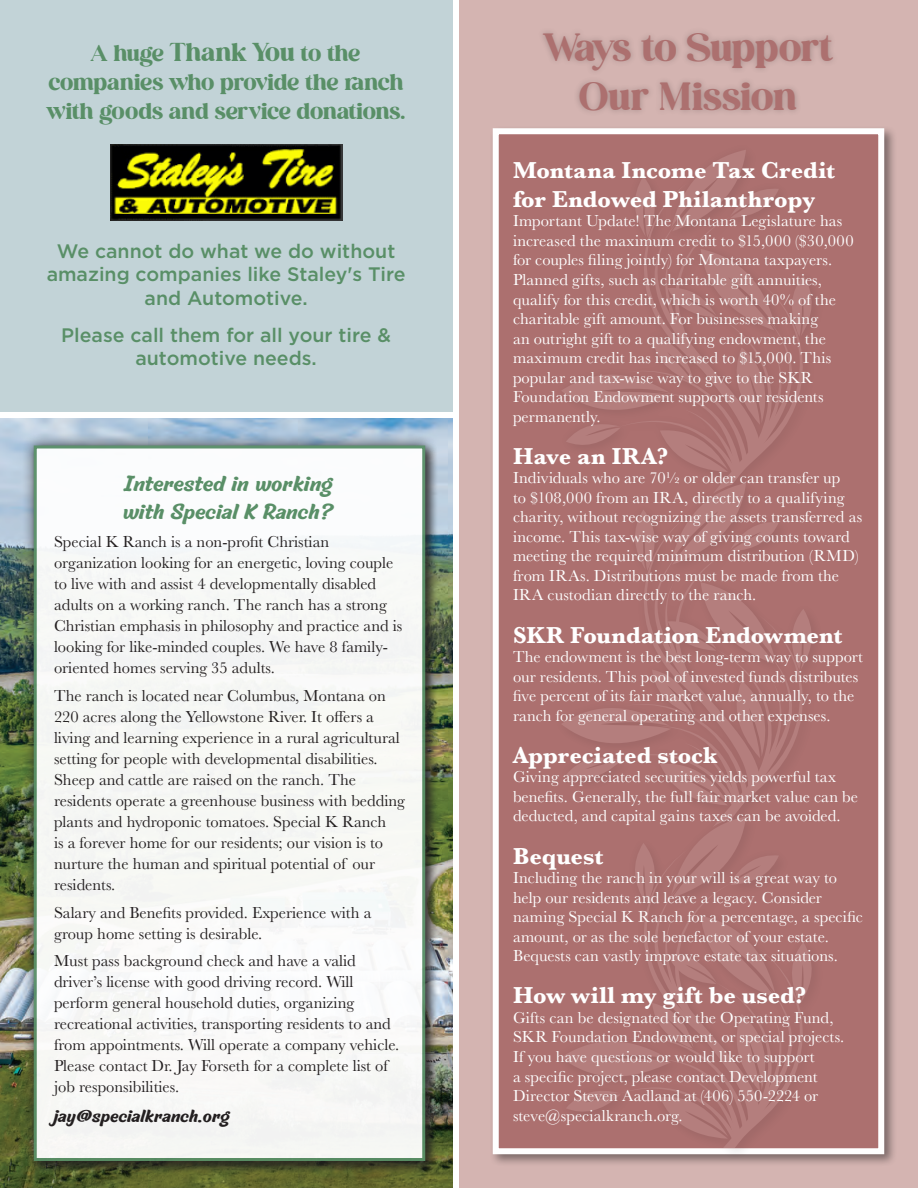
<style>
.page{position:relative;width:918px;height:1188px;background:#fff}
.page>*{position:absolute;margin:0;border:0;box-sizing:border-box;transform-origin:0 0}
.t1{font:40.95px/49.2px "Perfectly Vintages";letter-spacing:-.005em;color:#ac706f;text-align:center}
.t2{font:700 24px/28.8px "Baskerville";color:#fff}
.t3{font:24px/28.8px "Perfectly Vintages";color:#598f67;text-align:center}
.t4{font:24px/28.8px "Michegar";color:#598f67}
.t5{font:500 19.5px/23.4px "Gotham";color:#598f67;text-align:center}
.t6{font:19.5px "Michegar";color:#231f20}
.t7{font:16.5px/19.5px "Baskerville";letter-spacing:.005em;color:#fff}
.t8{font:16.5px/21px "Baskerville";color:#231f20}
.s1{font-size:27px}
</style>
<div class="page">
<div style="left:459px;top:0;width:459px;height:1188px;background:#d4b4b1"></div>
<div style="left:489px;top:125px;width:408px;height:1042px;background:#231f20;opacity:.5"></div>
<div style="left:493px;top:128px;width:391px;height:1026px;background:#ac706f;border:6px solid #fff"></div>
<div style="left:537px;top:27px;width:302px;height:90px;background:#231f20;opacity:.25"></div>
<img style="left:0;top:418px;width:452px;height:770px">
<div style="left:21px;top:433px;width:417px;height:740px;background:#231f20;opacity:.75"></div>
<div style="left:34px;top:446px;width:391px;height:715px;background:#f7f8f6;border:3px solid #598f67"></div>
<div style="left:553px;top:142px;width:267px;height:1014px;background:#231f20;opacity:.75"></div>
<svg style="left:561px;top:150px;width:255px;height:998px"></svg>
<div style="left:0;top:0;width:452px;height:412px;background:#c2d3d7"></div>
<img style="left:110px;top:144px;width:232px;height:76px">
<h2 class="t3" style="left:47px;top:39px;width:360px">A huge <span class="s1">Thank You</span> to the companies who provide the ranch with goods and service donations.</h2>
<p class="t5" style="left:47px;top:239px;width:360px">We cannot do what we do without amazing companies like Staley's Tire and Automotive.</p>
<p class="t5" style="left:61px;top:323px;width:331px">Please call them for all your tire &amp; automotive needs.</p>
<h2 class="t4" style="left:124px;top:469px;width:212px">Interested in working with Special K Ranch?</h2>
<p class="t8" style="left:54px;top:531px;width:350px">Special K Ranch is a non-profit Christian organization looking for an energetic, loving couple to live with and assist 4 developmentally disabled adults on a working ranch. The ranch has a strong Christian emphasis in philosophy and practice and is looking for like-minded couples. We have 8 family&shy;oriented homes serving 35 adults.</p>
<p class="t8" style="left:54px;top:685px;width:353px">The ranch is located near Columbus, Montana on 220 acres along the Yellowstone River. It offers a living and learning experience in a rural agricultural setting for people with developmental disabilities.<br>Sheep and cattle are raised on the ranch. The residents operate a greenhouse business with bedding plants and hydroponic tomatoes. Special K Ranch<br>is a forever home for our residents; our vision is to nurture the human and spiritual potential of our residents.</p>
<p class="t8" style="left:54px;top:902px;width:319px">Salary and Benefits provided. Experience with a group home setting is desirable.</p>
<p class="t8" style="left:54px;top:951px;width:347px">Must pass background check and have a valid driver’s license with good driving record. Will perform general household duties, organizing recreational activities, transporting residents to and from appointments. Will operate a company vehicle.<br>Please contact Dr. Jay Forseth for a complete list of job responsibilities.</p>
<p class="t6" style="left:54px;top:1105px;width:178px">jay@specialkranch.org</p>
<h1 class="t1" style="left:544px;top:24px;width:290px">Ways to Support<br>Our Mission</h1>
<h2 class="t2" style="left:513px;top:156px;width:323px">Montana Income Tax Credit for Endowed Philanthropy</h2>
<p class="t7" style="left:513px;top:212px;width:342px">Important Update! The Montana Legislature has increased the maximum credit to $15,000 ($30,000 for couples filing jointly) for Montana taxpayers.<br>Planned gifts, such as charitable gift annuities, qualify for this credit, which is worth 40% of the charitable gift amount. For businesses making<br>an outright gift to a qualifying endowment, the maximum credit has increased to $15,000. This popular and tax-wise way to give to the SKR Foundation Endowment supports our residents permanently.</p>
<h2 class="t2" style="left:513px;top:442px;width:157px">Have an IRA?</h2>
<p class="t7" style="left:513px;top:468px;width:351px">Individuals who are 70½ or older can transfer up<br>to $108,000 from an IRA, directly to a qualifying charity, without recognizing the assets transferred as income. This tax-wise way of giving counts toward meeting the required minimum distribution (RMD) from IRAs. Distributions must be made from the IRA custodian directly to the ranch.</p>
<h2 class="t2" style="left:513px;top:621px;width:331px">SKR Foundation Endowment</h2>
<p class="t7" style="left:513px;top:647px;width:351px">The endowment is the best long-term way to support our residents. This pool of invested funds distributes five percent of its fair market value, annually, to the ranch for general operating and other expenses.</p>
<h2 class="t2" style="left:513px;top:741px;width:206px">Appreciated stock</h2>
<p class="t7" style="left:513px;top:768px;width:347px">Giving appreciated securities yields powerful tax benefits. Generally, the full fair market value can be deducted, and capital gains taxes can be avoided.</p>
<h2 class="t2" style="left:513px;top:842px;width:92px">Bequest</h2>
<p class="t7" style="left:513px;top:868px;width:351px">Including the ranch in your will is a great way to help our residents and leave a legacy. Consider naming Special K Ranch for a percentage, a specific amount, or as the sole benefactor of your estate.<br>Bequests can vastly improve estate tax situations.</p>
<h2 class="t2" style="left:513px;top:981px;width:295px">How will my gift be used?</h2>
<p class="t7" style="left:513px;top:1008px;width:333px">Gifts can be designated for the Operating Fund, SKR Foundation Endowment, or special projects.<br>If you have questions or would like to support<br>a specific project, please contact Development Director Steven Aadland at (406) 550-2224 or steve@specialkranch.org.</p>
</div>
